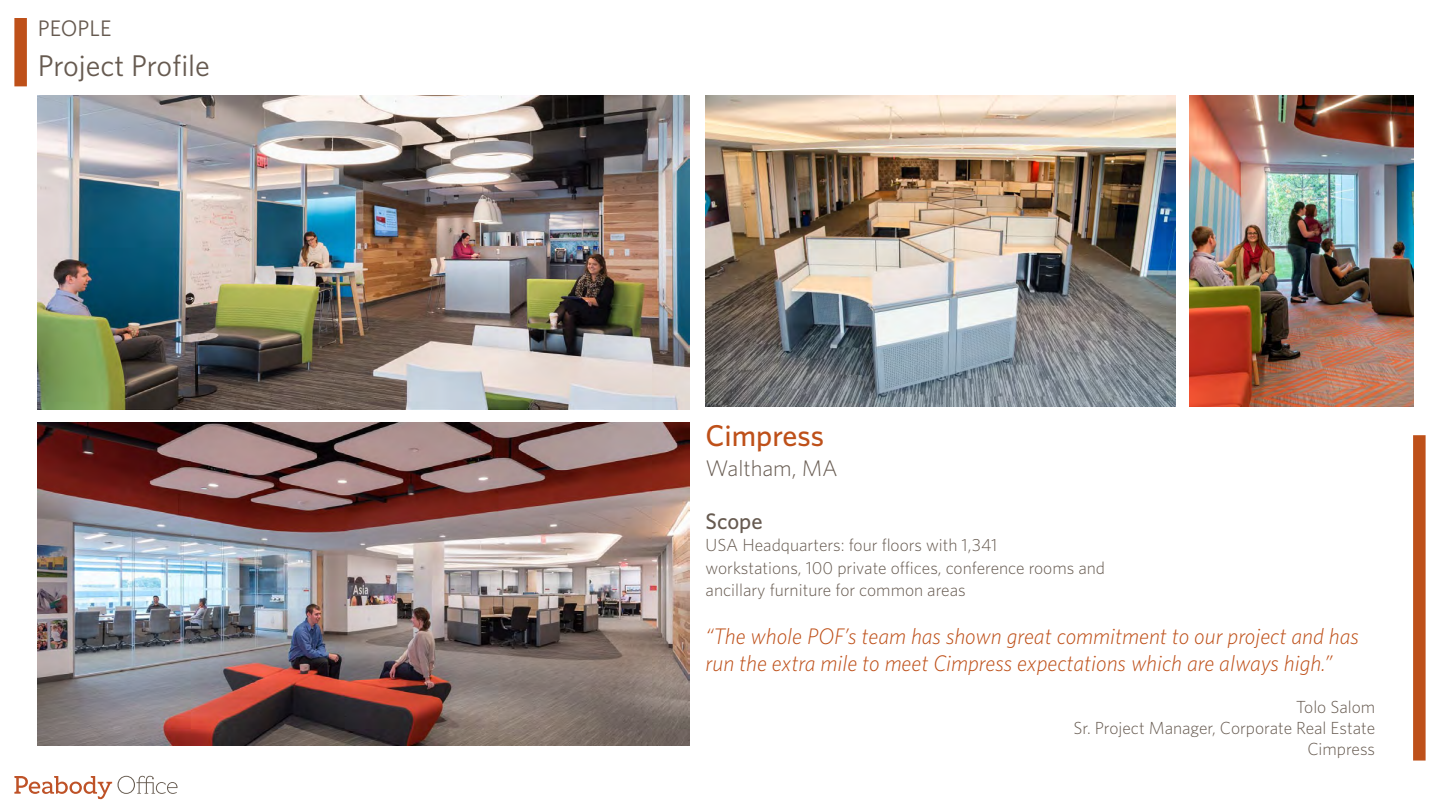
<style>
.page{position:relative;width:1440px;height:810px;background:#fff}
.page>*{position:absolute;margin:0;border:0;box-sizing:border-box;transform-origin:0 0}
.t1{font:30px "Whitney";letter-spacing:-.01em;color:#665a50}
.t2{font:500 30px "Whitney";color:#be5019}
.t3{font:italic 300 22.5px/27px "Whitney";color:#be5019}
.t4{font:300 22.5px "Whitney";color:#665a50}
.t5{font:22.5px "Whitney";color:#665a50}
.t6{font:500 22.5px "Whitney";color:#665a50}
.t7{font:300 17.5px/22.5px "Whitney";color:#665a50}
</style>
<div class="page">
<svg style="left:14px;top:776px;width:98px;height:23px"></svg>
<svg style="left:118px;top:776px;width:60px;height:18px"></svg>
<div style="left:14px;top:18px;width:13px;height:68px;background:#be5019"></div>
<div style="left:1413px;top:435px;width:13px;height:326px;background:#be5019"></div>
<img style="left:38px;top:422px;width:652px;height:324px">
<img style="left:38px;top:95px;width:652px;height:314px">
<img style="left:706px;top:95px;width:470px;height:312px">
<img style="left:1190px;top:95px;width:223px;height:312px">
<p class="t5" style="left:38px;top:14px;width:75px">people</p>
<h1 class="t1" style="left:38px;top:47px;width:174px">Project Profile</h1>
<h1 class="t2" style="left:706px;top:417px;width:120px">Cimpress</h1>
<p class="t4" style="left:706px;top:454px;width:134px">Waltham, MA</p>
<p class="t6" style="left:706px;top:507px;width:59px">Scope</p>
<p class="t7" style="left:706px;top:533px;width:401px">USA Headquarters: four floors with 1,341<br>workstations, 100 private offices, conference rooms and ancillary furniture for common areas</p>
<p class="t3" style="left:706px;top:622px;width:655px">“The whole POF’s team has shown great commitment to our project and has run the extra mile to meet Cimpress expectations which are always high.”</p>
<p class="t7" style="left:1074px;top:696px;width:303px;line-height:21px;text-align:right">Tolo Salom<br>Sr. Project Manager, Corporate Real Estate<br>Cimpress</p>
</div>
